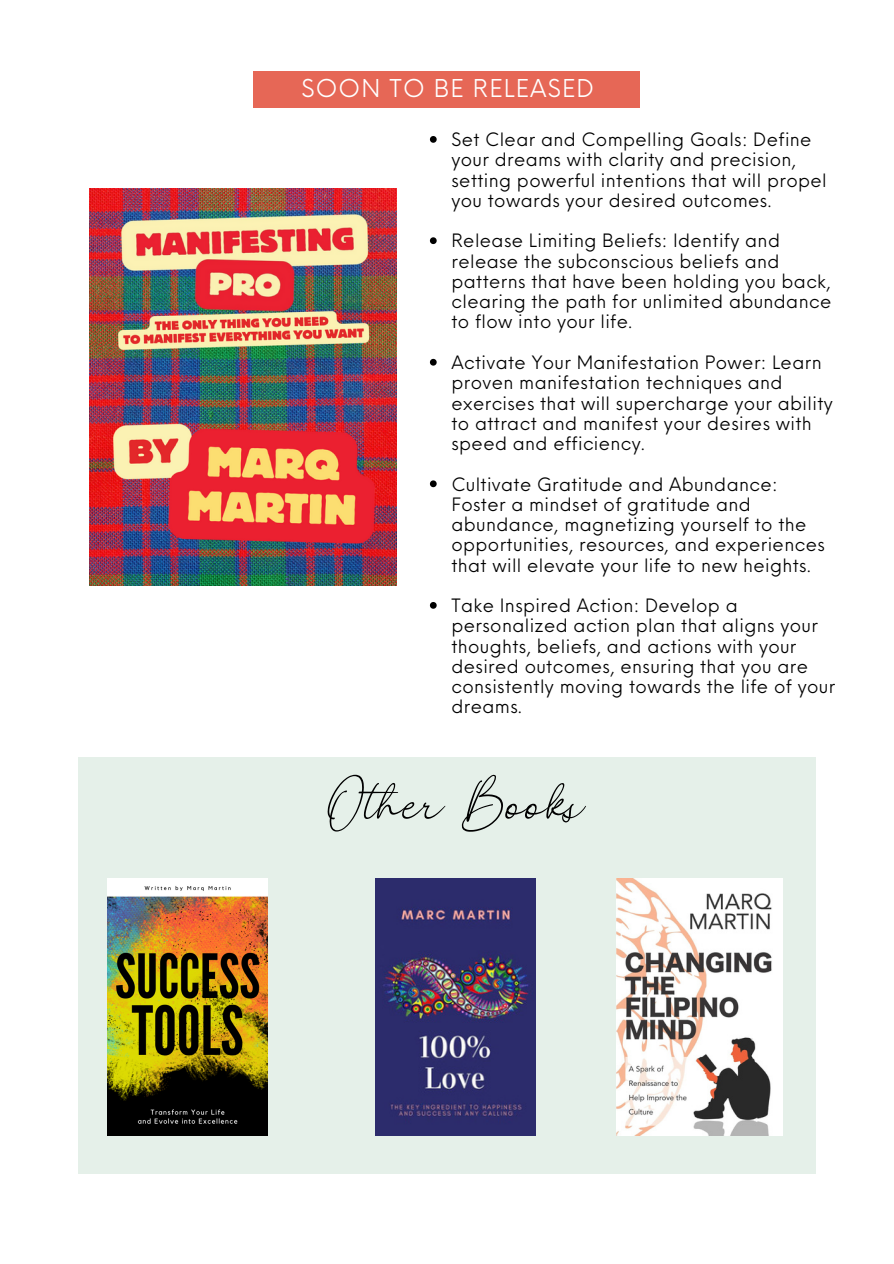
<style>
.page{position:relative;width:894px;height:1264px;background:#fff}
.page>*{position:absolute;margin:0;border:0;box-sizing:border-box;transform-origin:0 0}
.t1{font:117.3px "The Bigmaker";color:#000}
.t2{font:24px "Neue Einstellung";letter-spacing:.05em;color:#fff}
.t3{font:18px/20.2px "Neue Einstellung";letter-spacing:.02em;color:#000}
</style>
<div class="page">
<div style="left:78px;top:757px;width:737px;height:417px;background:#e5f0e9"></div>
<div style="left:253px;top:71px;width:386px;height:36px;background:#e66756"></div>
<img style="left:89px;top:189px;width:307px;height:397px">
<img style="left:108px;top:878px;width:159px;height:256px">
<img style="left:376px;top:878px;width:159px;height:256px">
<img style="left:616px;top:878px;width:166px;height:256px">
<svg style="left:430px;top:136px;width:6px;height:7px"></svg>
<svg style="left:430px;top:237px;width:6px;height:7px"></svg>
<svg style="left:430px;top:359px;width:6px;height:6px"></svg>
<svg style="left:430px;top:480px;width:6px;height:7px"></svg>
<svg style="left:430px;top:602px;width:6px;height:6px"></svg>
<p class="t2" style="left:301px;top:67px;width:294px">SOON TO BE RELEASED</p>
<p class="t3" style="left:451px;top:128px;width:376px">Set Clear and Compelling Goals: Define your dreams with clarity and precision, setting powerful intentions that will propel you towards your desired outcomes.</p>
<h1 class="t3" style="left:451px;top:229px;width:381px">Release Limiting Beliefs: Identify and release the subconscious beliefs and patterns that have been holding you back, clearing the path for unlimited abundance to flow into your life.</h1>
<p class="t3" style="left:451px;top:350px;width:382px">Activate Your Manifestation Power: Learn proven manifestation techniques and exercises that will supercharge your ability to attract and manifest your desires with speed and efficiency.</p>
<p class="t3" style="left:451px;top:472px;width:375px">Cultivate Gratitude and Abundance:<br>Foster a mindset of gratitude and abundance, magnetizing yourself to the opportunities, resources, and experiences that will elevate your life to new heights.</p>
<p class="t3" style="left:451px;top:593px;width:385px">Take Inspired Action: Develop a personalized action plan that aligns your thoughts, beliefs, and actions with your desired outcomes, ensuring that you are consistently moving towards the life of your dreams.</p>
<p class="t1" style="left:327px;top:748px;width:259px">Other Books</p>
</div>
